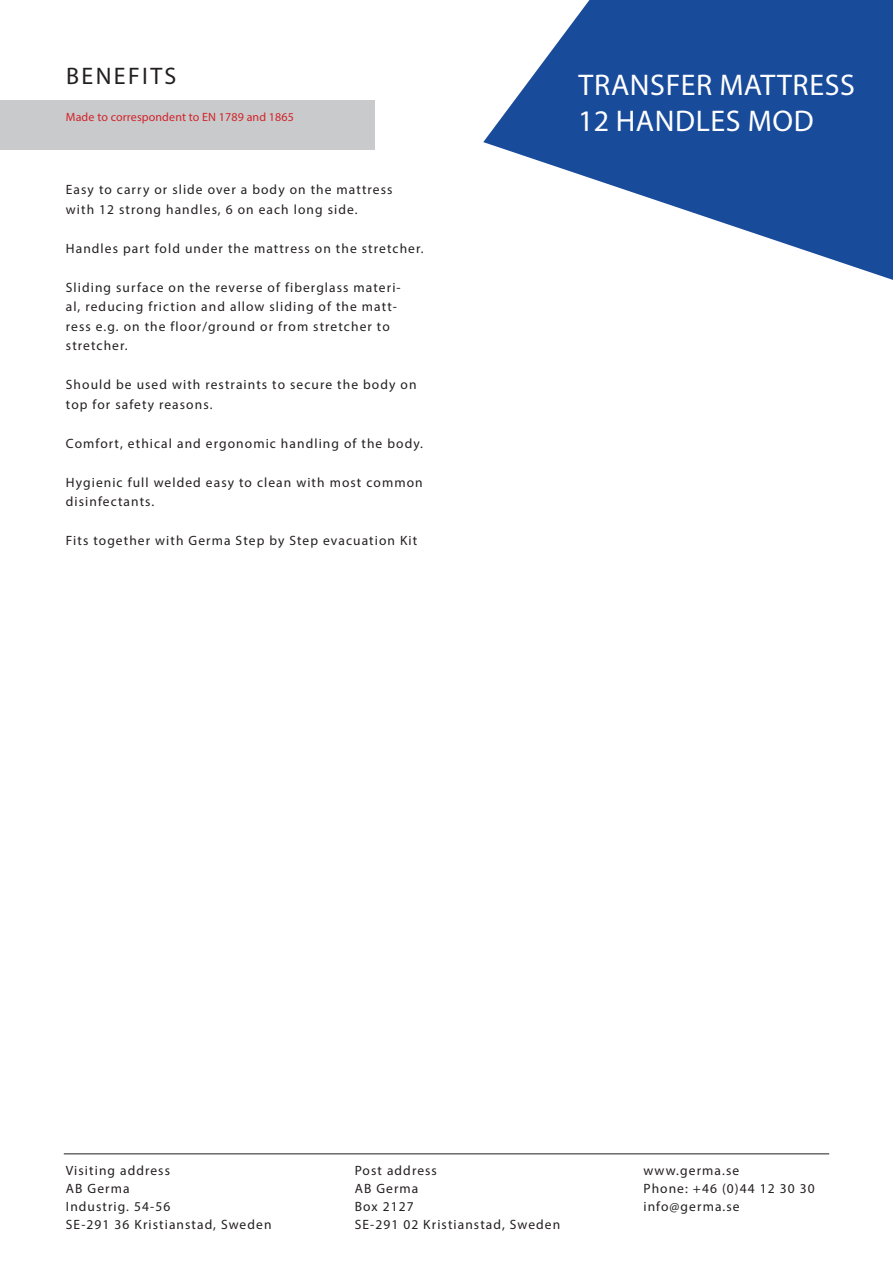
<style>
.page{position:relative;width:893px;height:1263px;background:#fff}
.page>*{position:absolute;margin:0;border:0;box-sizing:border-box;transform-origin:0 0}
.t1{font:30px "Myriad Pro";letter-spacing:.02em;color:#fff}
.t2{font:24px "Myriad Pro";letter-spacing:.1em;color:#231f20}
.t3{font:13.5px/19.5px "Myriad Pro";letter-spacing:.08em;color:#231f20}
.t4{font:12px "Myriad Pro";letter-spacing:.01em;color:#d1232a}
</style>
<div class="page">
<div style="left:0;top:101px;width:374px;height:49px;background:#c9cacc"></div>
<hr style="left:64px;top:1153px;width:765px;height:1px;background:#231f20">
<svg style="left:483px;top:0;width:410px;height:280px;fill:#194b9b"></svg>
<p class="t2" style="left:66px;top:61px;width:112px">BENEFITS</p>
<p class="t4" style="left:66px;top:109px;width:230px">Made to correspondent to EN 1789 and 1865</p>
<p class="t3" style="left:66px;top:180px;width:328px">Easy to carry or slide over a body on the mattress with 12 strong handles, 6 on each long side.</p>
<p class="t3" style="left:66px;top:238px;width:359px">Handles part fold under the mattress on the stretcher.</p>
<p class="t3" style="left:66px;top:277px;width:336px">Sliding surface on the reverse of fiberglass materi&shy;al, reducing friction and allow sliding of the matt&shy;ress e.g. on the floor/ground or from stretcher to stretcher.</p>
<p class="t3" style="left:66px;top:375px;width:352px">Should be used with restraints to secure the body on top for safety reasons.</p>
<p class="t3" style="left:66px;top:433px;width:359px">Comfort, ethical and ergonomic handling of the body.</p>
<p class="t3" style="left:66px;top:472px;width:358px">Hygienic full welded easy to clean with most common disinfectants.</p>
<p class="t3" style="left:66px;top:531px;width:353px">Fits together with Germa Step by Step evacuation Kit</p>
<p class="t1" style="left:579px;top:66px;width:278px">TRANSFER MATTRESS</p>
<p class="t1" style="left:578px;top:102px;width:237px">12 HANDLES MOD</p>
<p class="t3" style="left:66px;top:1160px;width:106px">Visiting address</p>
<p class="t3" style="left:66px;top:1178px;width:65px">AB Germa</p>
<p class="t3" style="left:66px;top:1196px;width:106px">Industrig. 54-56</p>
<p class="t3" style="left:66px;top:1214px;width:207px">SE-291 36 Kristianstad, Sweden</p>
<p class="t3" style="left:355px;top:1160px;width:84px">Post address</p>
<p class="t3" style="left:355px;top:1178px;width:65px">AB Germa</p>
<p class="t3" style="left:355px;top:1196px;width:60px">Box 2127</p>
<p class="t3" style="left:355px;top:1214px;width:207px">SE-291 02 Kristianstad, Sweden</p>
<p class="t3" style="left:643px;top:1160px;width:97px">www.germa.se</p>
<p class="t3" style="left:643px;top:1178px;width:173px">Phone: +46 (0)44 12 30 30</p>
<p class="t3" style="left:643px;top:1196px;width:98px">info@germa.se</p>
</div>
